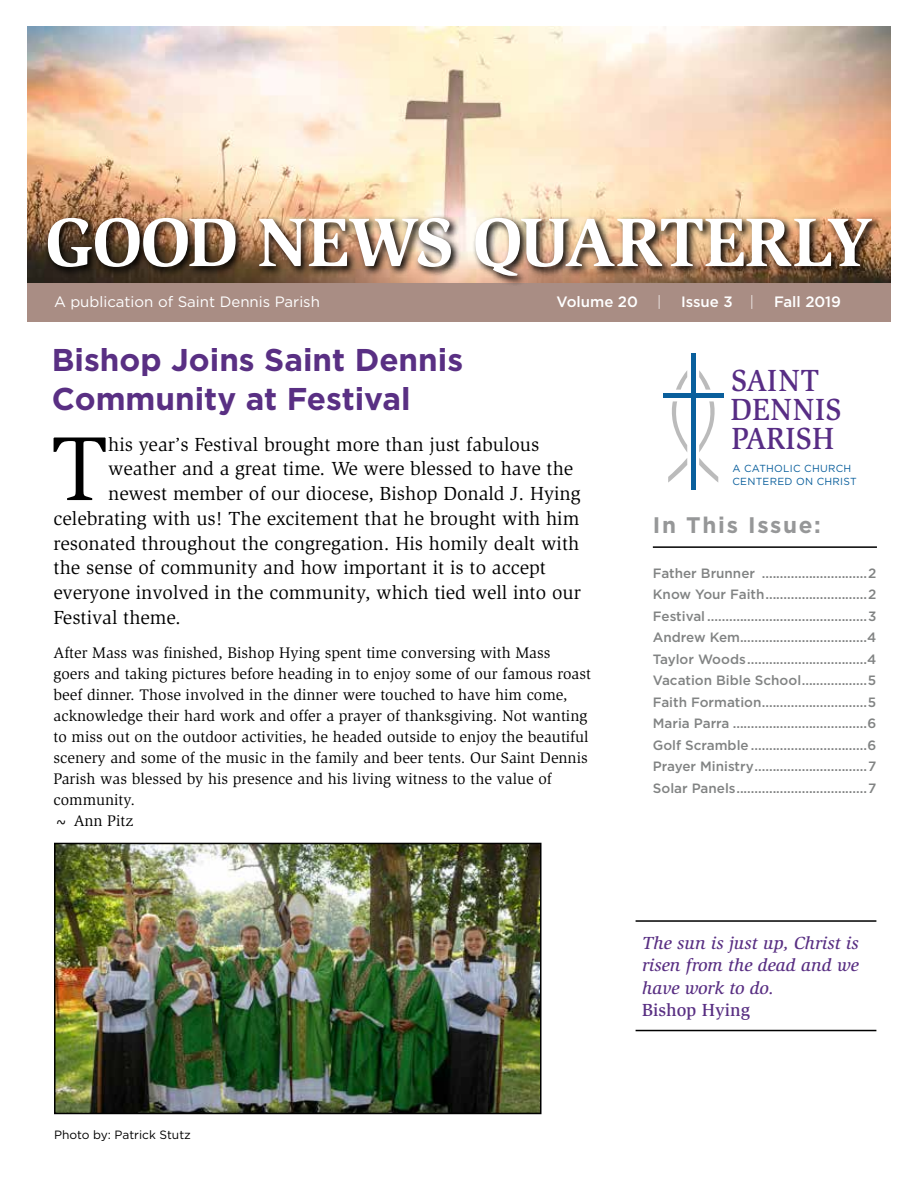
<style>
.page{position:relative;width:918px;height:1188px;background:#fff}
.page>*{position:absolute;margin:0;border:0;box-sizing:border-box;transform-origin:0 0}
.t1{font:93.45px "Slimbach";color:#000}
.t2{font:700 70.5px "Slimbach";letter-spacing:-.02em;color:#fff}
.t3{font:700 31.5px/39px "Gotham";color:#592f83}
.t4{font:500 31.5px/29.4px "Slimbach";letter-spacing:.025em;color:#582d85;scale:.95 1}
.t5{font:700 22.5px "Gotham";letter-spacing:.075em;color:#969798}
.t6{font:19.5px "Slimbach";color:#000}
.t7{font:italic 500 18px/22.5px "Slimbach";color:#592f83;text-align:justify}
.t8{font:500 18px "Slimbach";color:#592f83}
.t9{font:15.75px/21px "Slimbach";color:#000}
.t10{font:15px "Gotham";color:#fff}
.t11{font:500 15px "Gotham";color:#fff}
.t12{font:300 15px "Gotham";color:#fff}
.t13{font:500 13.5px/21.5px "Gotham";color:#818383;text-align:justify}
.t14{font:12px "Gotham";color:#000}
.t15{font:10.2px/13px "Gotham";letter-spacing:.025em;color:#0a5f9c}
.s1{font-weight:300}
</style>
<div class="page">
<hr style="left:636px;top:920px;width:240px;height:2px;background:#000">
<hr style="left:636px;top:1030px;width:240px;height:1px;background:#000">
<hr style="left:653px;top:546px;width:224px;height:2px;background:#000">
<svg style="left:668px;top:401px;width:19px;height:82px"></svg>
<svg style="left:676px;top:371px;width:11px;height:19px"></svg>
<div style="left:691px;top:353px;width:5px;height:137px;background:#0a5f9c"></div>
<div style="left:663px;top:393px;width:60px;height:5px;background:#0a5f9c"></div>
<svg style="left:699px;top:401px;width:19px;height:81px"></svg>
<svg style="left:699px;top:370px;width:12px;height:20px"></svg>
<img style="left:57px;top:846px;width:482px;height:265px">
<div style="left:54px;top:843px;width:488px;height:271px;border:2px solid #000"></div>
<img style="left:27px;top:26px;width:864px;height:257px">
<div style="left:27px;top:283px;width:864px;height:38px;background:#a98d84"></div>
<div style="left:44px;top:214px;width:839px;height:73px;background:#000;opacity:.9"></div>
<h2 class="t2" style="left:45px;top:200px;width:829px">GOOD NEWS QUARTERLY</h2>
<p class="t10" style="left:54px;top:293px;width:268px">A publication of Saint Dennis Parish</p>
<p class="t11" style="left:556px;top:292px;width:83px">Volume 20</p>
<p class="t12" style="left:657px;top:293px;width:6px">|</p>
<p class="t11" style="left:681px;top:292px;width:75px">Issue 3 <span class="s1">|</span></p>
<p class="t11" style="left:774px;top:292px;width:69px">Fall 2019</p>
<h3 class="t3" style="left:52px;top:339px;width:413px">Bishop Joins Saint Dennis<br>Community at Festival</h3>
<h1 class="t1" style="left:51px;top:415px;width:59px">T</h1>
<h3 class="t6" style="left:108px;top:433px;width:433px">his year’s Festival brought more than just fabulous</h3>
<h3 class="t6" style="left:108px;top:458px;width:467px">weather and a great time. We were blessed to have the</h3>
<h3 class="t6" style="left:108px;top:482px;width:474px">newest member of our diocese, Bishop Donald J. Hying</h3>
<h3 class="t6" style="left:54px;top:507px;width:527px">celebrating with us! The excitement that he brought with him</h3>
<h3 class="t6" style="left:54px;top:532px;width:527px">resonated throughout the congregation. His homily dealt with</h3>
<h3 class="t6" style="left:54px;top:557px;width:494px">the sense of community and how important it is to accept</h3>
<h3 class="t6" style="left:54px;top:581px;width:529px">everyone involved in the community, which tied well into our</h3>
<h3 class="t6" style="left:54px;top:606px;width:129px">Festival theme.</h3>
<p class="t9" style="left:54px;top:643px;width:539px">After Mass was finished, Bishop Hying spent time conversing with Mass<br>goers and taking pictures before heading in to enjoy some of our famous roast beef dinner. Those involved in the dinner were touched to have him come, acknowledge their hard work and offer a prayer of thanksgiving. Not wanting to miss out on the outdoor activities, he headed outside to enjoy the beautiful scenery and some of the music in the family and beer tents. Our Saint Dennis Parish was blessed by his presence and his living witness to the value of community.<br>~ Ann Pitz</p>
<p class="t14" style="left:54px;top:1127px;width:138px">Photo by: Patrick Stutz</p>
<h3 class="t4" style="left:730px;top:365px;width:118px">SAINT<br>DENNIS<br>PARISH</h3>
<p class="t15" style="left:733px;top:462px;width:126px">A CATHOLIC CHURCH<br>CENTERED ON CHRIST</p>
<h3 class="t5" style="left:653px;top:512px;width:170px">In This Issue:</h3>
<p class="t13" style="left:653px;top:562px;width:225px">Father Brunner .............................2<br>Know Your Faith............................2<br>Festival ............................................3<br>Andrew Kem...................................4<br>Taylor Woods.................................4<br>Vacation Bible School..................5<br>Faith Formation.............................5<br>Maria Parra .....................................6<br>Golf Scramble ................................6<br>Prayer Ministry...............................7<br>Solar Panels....................................7</p>
<h3 class="t7" style="left:642px;top:932px;width:218px">The sun is just up, Christ is risen from the dead and we have work to do.</h3>
<h3 class="t8" style="left:642px;top:999px;width:109px">Bishop Hying</h3>
</div>
